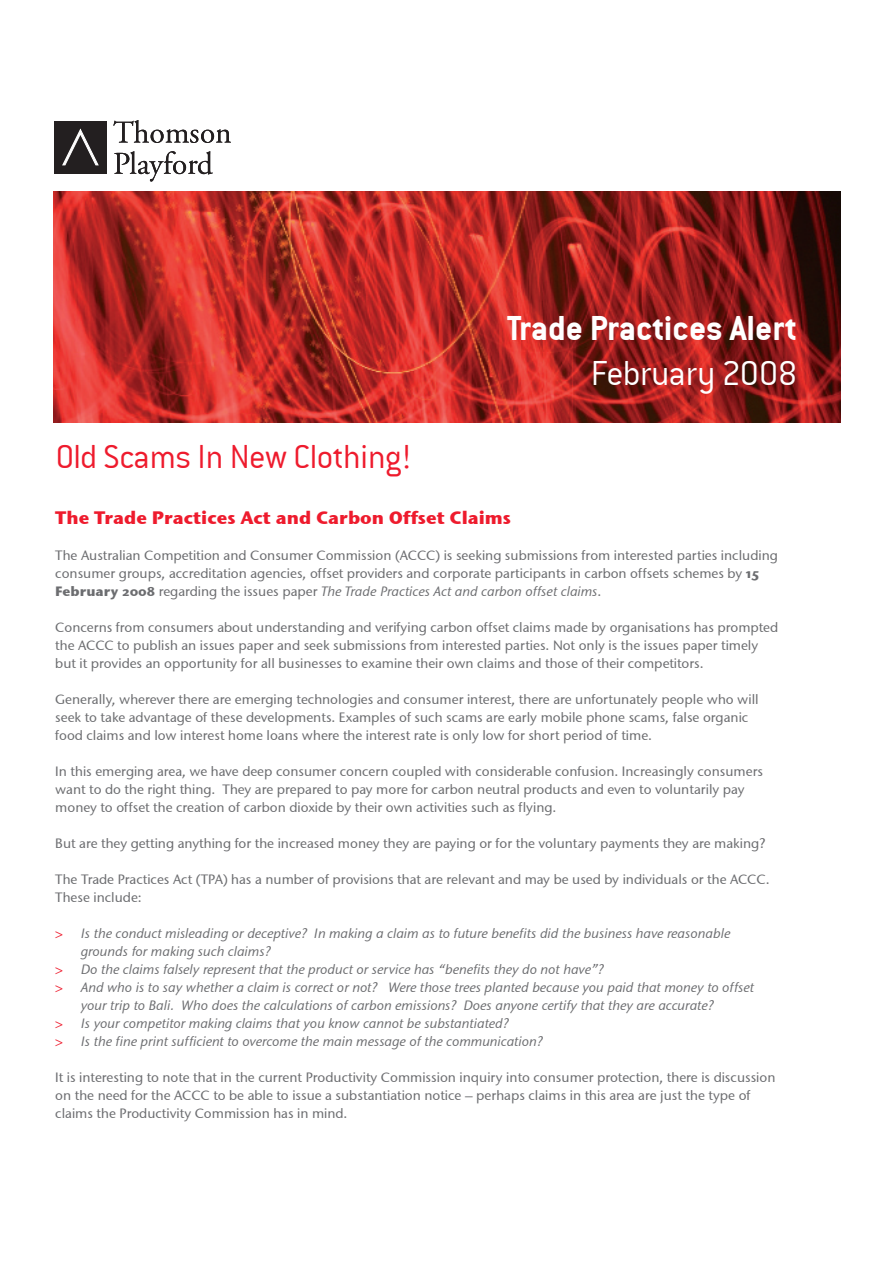
<style>
.page{position:relative;width:893px;height:1263px;background:#fff}
.page>*{position:absolute;margin:0;border:0;box-sizing:border-box;transform-origin:0 0}
.Alert_heading_in_tit{font:37.5px "Conduit ITCTT Bold";color:#fff}
.Date_in_title_box{font:37.5px "Conduit ITCTT Light";letter-spacing:-.015em;color:#fff}
.Title_of_Alert{font:36px "Conduit ITCTT Light";letter-spacing:-.015em;color:#ee1b2d}
.Sub_heading_-_level{font:18px "Stone Sans OSITCTT Bold";color:#ee1b2d}
.Body_text{font:13.5px/18px "Stone Sans OSITCTT Medium";color:#6c6d70}
.Arrow_bullets_-_red{font:13.5px/18px "Stone Sans OSITCTT Medium Ita";color:#6c6d70}
.s1{font-family:"Stone Sans OSITCTT Bold"}
.s2{font-family:"Stone Sans OSITCTT Medium Ita"}
.s3{font-family:"Stone Sans";color:#ee1b2d}
</style>
<div class="page">
<img style="left:54px;top:191px;width:786px;height:231px">
<div style="left:54px;top:121px;width:53px;height:53px;background:#231f20"></div>
<svg style="left:62px;top:128px;width:37px;height:38px"></svg>
<svg style="left:114px;top:151px;width:99px;height:31px"></svg>
<svg style="left:113px;top:120px;width:118px;height:23px"></svg>
<p class="Alert_heading_in_tit" style="left:657px;top:295px;width:127px">Tax Alert</p>
<p class="Date_in_title_box" style="left:619px;top:341px;width:166px">March 2007</p>
<p class="Alert_heading_in_tit" style="left:507px;top:306px;width:292px">Trade Practices Alert</p>
<p class="Date_in_title_box" style="left:591px;top:353px;width:208px">February 2008</p>
<p class="Title_of_Alert" style="left:56px;top:437px;width:356px">Old Scams In New Clothing!</p>
<p class="Sub_heading_-_level" style="left:55px;top:506px;width:457px">The Trade Practices Act and Carbon Offset Claims</p>
<p class="Body_text" style="left:55px;top:546px;width:724px">The Australian Competition and Consumer Commission (ACCC) is seeking submissions from interested parties including consumer groups, accreditation agencies, offset providers and corporate participants in carbon offsets schemes by <span class="s1">15<br>February 2008</span> regarding the issues paper <span class="s2">The Trade Practices Act and carbon offset claims</span>.</p>
<p class="Body_text" style="left:55px;top:618px;width:724px">Concerns from consumers about understanding and verifying carbon offset claims made by organisations has prompted the ACCC to publish an issues paper and seek submissions from interested parties. Not only is the issues paper timely but it provides an opportunity for all businesses to examine their own claims and those of their competitors.</p>
<p class="Body_text" style="left:55px;top:690px;width:705px">Generally, wherever there are emerging technologies and consumer interest, there are unfortunately people who will seek to take advantage of these developments. Examples of such scams are early mobile phone scams, false organic food claims and low interest home loans where the interest rate is only low for short period of time.</p>
<p class="Body_text" style="left:55px;top:762px;width:709px">In this emerging area, we have deep consumer concern coupled with considerable confusion. Increasingly consumers want to do the right thing. They are prepared to pay more for carbon neutral products and even to voluntarily pay money to offset the creation of carbon dioxide by their own activities such as flying.</p>
<p class="Body_text" style="left:55px;top:834px;width:712px">But are they getting anything for the increased money they are paying or for the voluntary payments they are making?</p>
<p class="Body_text" style="left:55px;top:870px;width:716px">The Trade Practices Act (TPA) has a number of provisions that are relevant and may be used by individuals or the ACCC.<br>These include:</p>
<p class="Arrow_bullets_-_red" style="left:81px;top:924px;width:651px;text-indent:-26px"><span class="s3">&gt;</span> Is the conduct misleading or deceptive? In making a claim as to future benefits did the business have reasonable grounds for making such claims?</p>
<p class="Arrow_bullets_-_red" style="left:55px;top:960px;width:550px"><span class="s3">&gt;</span> Do the claims falsely represent that the product or service has “benefits they do not have”?</p>
<p class="Arrow_bullets_-_red" style="left:81px;top:978px;width:675px;text-indent:-26px"><span class="s3">&gt;</span> And who is to say whether a claim is correct or not? Were those trees planted because you paid that money to offset your trip to Bali. Who does the calculations of carbon emissions? Does anyone certify that they are accurate?</p>
<p class="Arrow_bullets_-_red" style="left:55px;top:1014px;width:455px"><span class="s3">&gt;</span> Is your competitor making claims that you know cannot be substantiated?</p>
<p class="Arrow_bullets_-_red" style="left:55px;top:1032px;width:489px"><span class="s3">&gt;</span> Is the fine print sufficient to overcome the main message of the communication?</p>
<p class="Body_text" style="left:55px;top:1068px;width:722px">It is interesting to note that in the current Productivity Commission inquiry into consumer protection, there is discussion on the need for the ACCC to be able to issue a substantiation notice – perhaps claims in this area are just the type of claims the Productivity Commission has in mind.</p>
</div>
